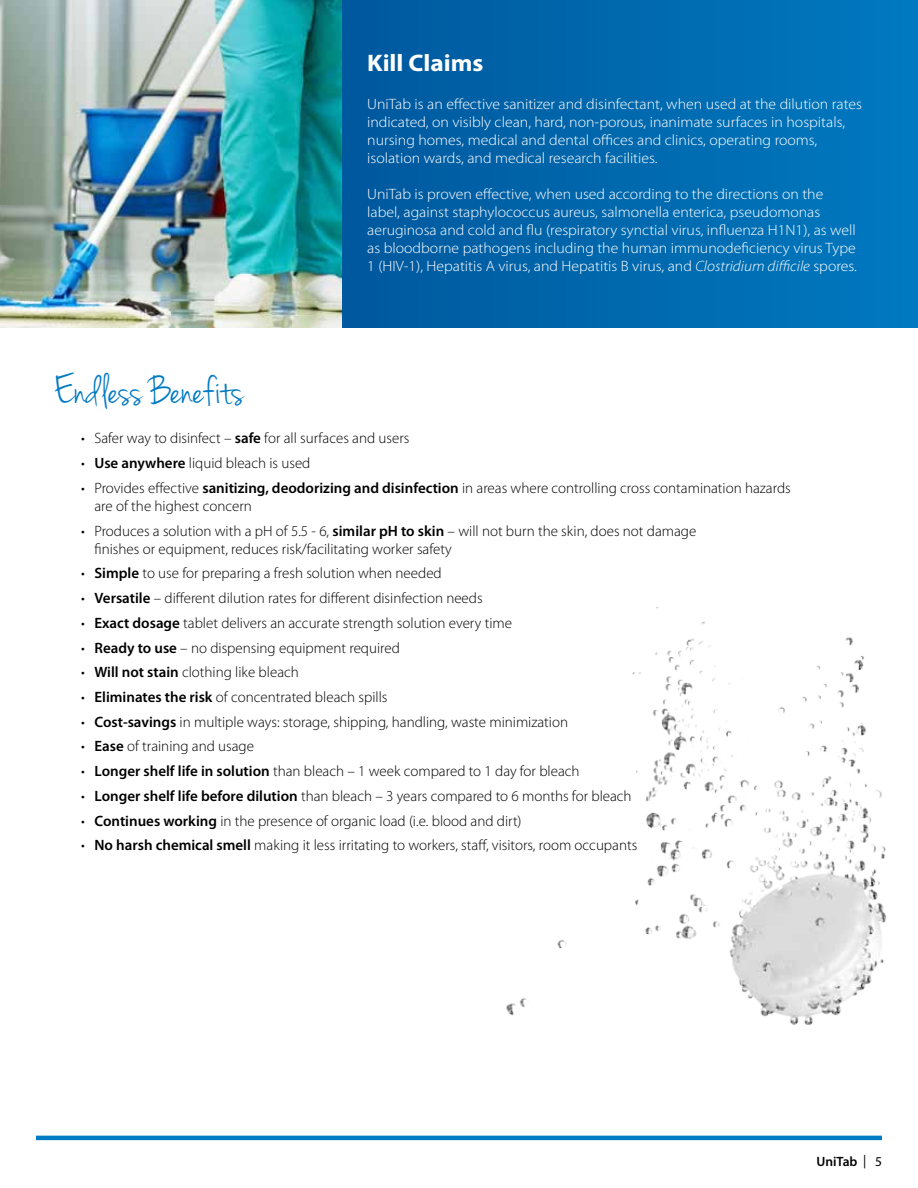
<style>
.page{position:relative;width:918px;height:1188px;background:#fff}
.page>*{position:absolute;margin:0;border:0;box-sizing:border-box;transform-origin:0 0}
.t1{font:43.5px "Jenna Sue";color:#007ac2}
.t2{font:700 24px "Myriad Pro";color:#fff;scale:1.05 1}
.t3{font:300 15px/18px "Myriad Pro";color:#000}
.t4{font:300 15px/18px "Myriad Pro";color:#fff;scale:1.05 1}
.t5{font:600 13.5px "Myriad Pro";color:#000}
.s1{font-style:italic}
.s2{font-weight:600}
.s3{font-weight:400}
</style>
<div class="page">
<hr style="left:36px;top:1136px;width:846px;height:4px;background:#007ac2">
<img style="left:506px;top:608px;width:380px;height:416px">
<svg style="left:341px;top:1px;width:577px;height:327px;background:#0068ae"></svg>
<img style="left:0;top:0;width:341px;height:328px">
<h1 class="t1" style="left:54px;top:365px;width:191px">Endless Benefits</h1>
<h2 class="t2" style="left:367px;top:48px;width:112px">Kill Claims</h2>
<p class="t4" style="left:367px;top:95px;width:473px">UniTab is an effective sanitizer and disinfectant, when used at the dilution rates indicated, on visibly clean, hard, non-porous, inanimate surfaces in hospitals, nursing homes, medical and dental offices and clinics, operating rooms, isolation wards, and medical research facilities.</p>
<p class="t4" style="left:367px;top:185px;width:468px">UniTab is proven effective, when used according to the directions on the label, against staphylococcus aureus, salmonella enterica, pseudomonas aeruginosa and cold and flu (respiratory synctial virus, influenza H1N1), as well as bloodborne pathogens including the human immunodeficiency virus Type 1 (HIV-1), Hepatitis A virus, and Hepatitis B virus, and <span class="s1">Clostridium difficile</span> spores.</p>
<p class="t3" style="left:81px;top:429px;width:330px">• Safer way to disinfect – <span class="s2">safe</span> for all surfaces and users</p>
<p class="t3" style="left:81px;top:454px;width:231px">• <span class="s2">Use anywhere</span> liquid bleach is used</p>
<p class="t3" style="left:94px;top:479px;width:698px;text-indent:-14px">• Provides effective <span class="s2">sanitizing, deodorizing and disinfection</span> in areas where controlling cross contamination hazards are of the highest concern</p>
<p class="t3" style="left:94px;top:521px;width:603px;text-indent:-14px">• Produces a solution with a pH of 5.5 - 6, <span class="s2">similar pH to skin</span> – will not burn the skin, does not damage finishes or equipment, reduces risk/facilitating worker safety</p>
<p class="t3" style="left:81px;top:564px;width:362px">• <span class="s2">Simple</span> to use for preparing a fresh solution when needed</p>
<p class="t3" style="left:81px;top:589px;width:403px">• <span class="s2">Versatile</span> – different dilution rates for different disinfection needs</p>
<p class="t3" style="left:81px;top:614px;width:433px">• <span class="s2">Exact dosage</span> tablet delivers an accurate strength solution every time</p>
<p class="t3" style="left:81px;top:638px;width:320px">• <span class="s2">Ready to use</span> – no dispensing equipment required</p>
<p class="t3" style="left:81px;top:663px;width:219px">• <span class="s2">Will not stain</span> clothing like bleach</p>
<p class="t3" style="left:81px;top:688px;width:308px">• <span class="s2">Eliminates the risk</span> of concentrated bleach spills</p>
<p class="t3" style="left:81px;top:713px;width:489px">• <span class="s2">Cost-savings</span> in multiple ways: storage, shipping, handling, waste minimization</p>
<p class="t3" style="left:81px;top:737px;width:175px">• <span class="s2">Ease</span> of training and usage</p>
<p class="t3" style="left:81px;top:762px;width:500px">• <span class="s2">Longer shelf life in solution</span> than bleach – 1 week compared to 1 day for bleach</p>
<p class="t3" style="left:81px;top:787px;width:552px">• <span class="s2">Longer shelf life before dilution</span> than bleach – 3 years compared to 6 months for bleach</p>
<p class="t3" style="left:81px;top:812px;width:442px">• <span class="s2">Continues working</span> in the presence of organic load (i.e. blood and dirt)</p>
<p class="t3" style="left:81px;top:836px;width:558px">• <span class="s2">No harsh chemical smell</span> making it less irritating to workers, staff, visitors, room occupants</p>
<p class="t5" style="left:816px;top:1153px;width:67px">UniTab <span class="s3">| 5</span></p>
</div>
